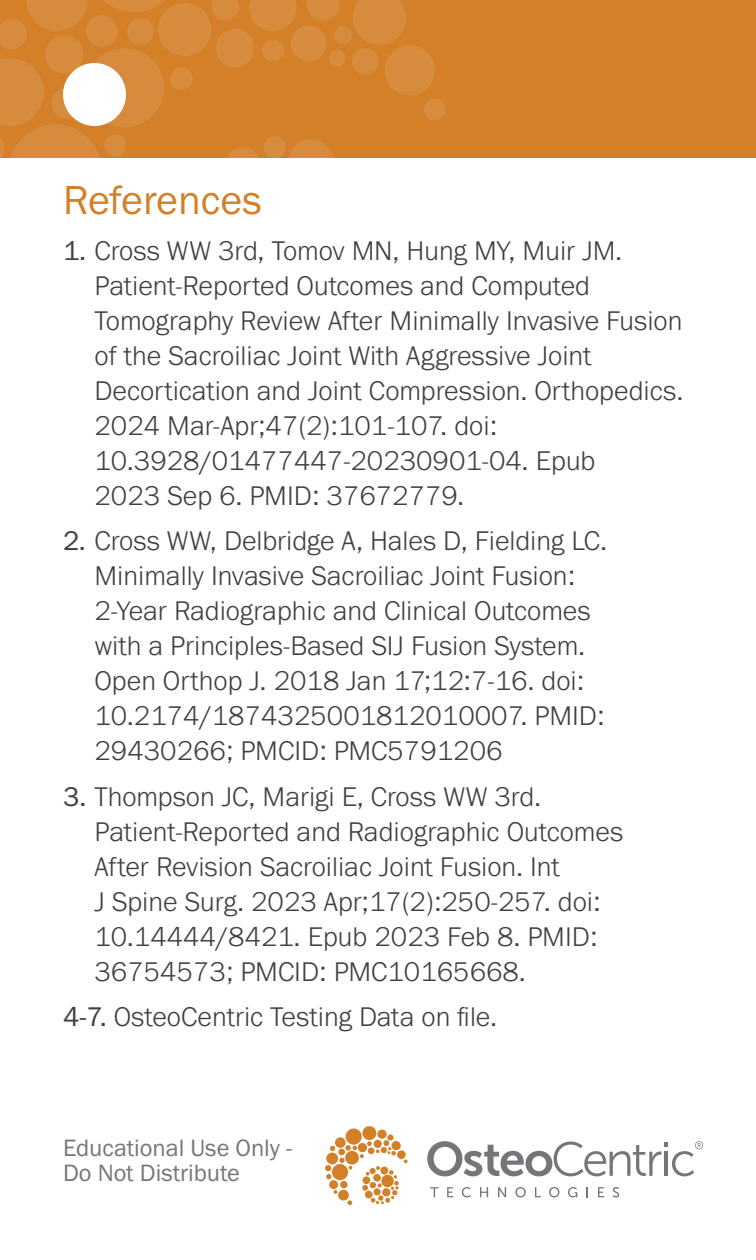
<style>
.page{position:relative;width:756px;height:1260px;background:#fff}
.page>*{position:absolute;margin:0;border:0;box-sizing:border-box;transform-origin:0 0}
.t1{font:42px "Franklin Gothic URW Boo";color:#d38028}
.t2{font:300 28px/35px "Franklin Gothic URW";color:#404042}
.t3{font:24.5px "Franklin Gothic URW Boo";color:#757679}
.s1{font-family:"Franklin Gothic URW Boo";font-weight:400}
</style>
<div class="page">
<div style="left:0;top:0;width:756px;height:158px;background:#d38028"></div>
<svg style="left:0;top:0;width:446px;height:158px"></svg>
<div style="left:377px;top:1130px;width:10px;height:9px;background:#d38028;border-radius:50%"></div>
<div style="left:362px;top:1126px;width:14px;height:14px;background:#d38028;border-radius:50%"></div>
<svg style="left:335px;top:1137px;width:11px;height:11px"></svg>
<svg style="left:387px;top:1134px;width:7px;height:7px"></svg>
<svg style="left:325px;top:1140px;width:83px;height:65px"></svg>
<div style="left:326px;top:1153px;width:12px;height:11px;background:#d38028;border-radius:50%"></div>
<div style="left:332px;top:1164px;width:16px;height:16px;background:#d38028;border-radius:50%"></div>
<div style="left:346px;top:1129px;width:16px;height:16px;background:#d38028;border-radius:50%"></div>
<div style="left:381px;top:1175px;width:13px;height:12px;background:#d38028;border-radius:50%"></div>
<svg style="left:430px;top:1187px;width:9px;height:10px"></svg>
<svg style="left:447px;top:1187px;width:6px;height:10px"></svg>
<svg style="left:462px;top:1187px;width:9px;height:11px"></svg>
<svg style="left:480px;top:1187px;width:8px;height:10px"></svg>
<svg style="left:498px;top:1187px;width:8px;height:10px"></svg>
<svg style="left:515px;top:1187px;width:11px;height:11px"></svg>
<div style="left:517px;top:1188px;width:7px;height:8px;background:#fff;border-radius:50%"></div>
<svg style="left:535px;top:1187px;width:6px;height:10px"></svg>
<svg style="left:549px;top:1187px;width:10px;height:11px"></svg>
<svg style="left:550px;top:1188px;width:8px;height:8px"></svg>
<svg style="left:568px;top:1187px;width:9px;height:11px"></svg>
<svg style="left:598px;top:1187px;width:6px;height:10px"></svg>
<svg style="left:613px;top:1187px;width:6px;height:11px"></svg>
<svg style="left:427px;top:1141px;width:276px;height:35px"></svg>
<div style="left:63px;top:63px;width:63px;height:63px;background:#fff;border-radius:50%"></div>
<p class="t1" style="left:63px;top:174px;width:201px">References</p>
<p class="t2" style="left:94px;top:233px;width:590px;text-indent:-32px"><span class="s1">1.</span> Cross WW 3rd, Tomov MN, Hung MY, Muir JM.<br>Patient-Reported Outcomes and Computed Tomography Review After Minimally Invasive Fusion of the Sacroiliac Joint With Aggressive Joint Decortication and Joint Compression. Orthopedics.<br>2024 Mar-Apr;47(2):101-107. doi:<br>10.3928/01477447-20230901-04. Epub<br>2023 Sep 6. PMID: 37672779.</p>
<p class="t2" style="left:94px;top:523px;width:514px;text-indent:-32px"><span class="s1">2.</span> Cross WW, Delbridge A, Hales D, Fielding LC.<br>Minimally Invasive Sacroiliac Joint Fusion:<br>2-Year Radiographic and Clinical Outcomes with a Principles-Based SIJ Fusion System.<br>Open Orthop J. 2018 Jan 17;12:7-16. doi:<br>10.2174/1874325001812010007. PMID:<br>29430266; PMCID: PMC5791206</p>
<p class="t2" style="left:94px;top:779px;width:530px;text-indent:-32px"><span class="s1">3.</span> Thompson JC, Marigi E, Cross WW 3rd.<br>Patient-Reported and Radiographic Outcomes After Revision Sacroiliac Joint Fusion. Int<br>J Spine Surg. 2023 Apr;17(2):250-257. doi:<br>10.14444/8421. Epub 2023 Feb 8. PMID:<br>36754573; PMCID: PMC10165668.</p>
<p class="t2" style="left:63px;top:999px;width:436px"><span class="s1">4-7.</span> OsteoCentric Testing Data on file.</p>
<p class="t3" style="left:63px;top:1133px;width:231px">Educational Use Only -</p>
<p class="t3" style="left:63px;top:1158px;width:178px">Do Not Distribute</p>
</div>
